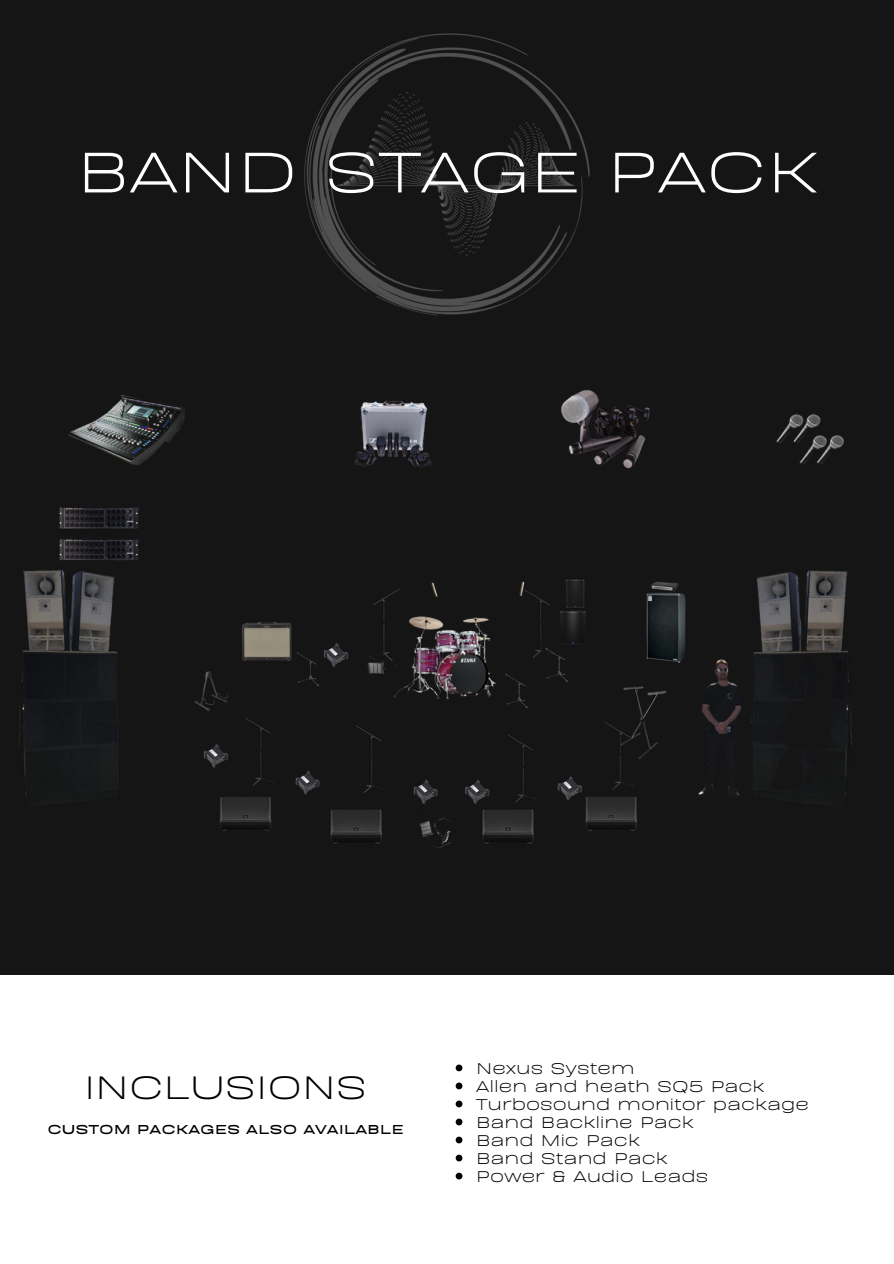
<style>
.page{position:relative;width:894px;height:1264px;background:#fff}
.page>*{position:absolute;margin:0;border:0;box-sizing:border-box;transform-origin:0 0}
.t1{font:66px "BD Sans";color:#fff}
.t2{font:37.5px "BD Sans";color:#000}
.t3{font:18px "BD Sans";color:#000}
.t4{font:900 15px "BD Sans";color:#000}
</style>
<div class="page">
<div style="left:0;top:0;width:893px;height:1263px;background:#151515"></div>
<img style="left:304px;top:33px;width:286px;height:283px">
<img style="left:19px;top:390px;width:833px;height:458px">
<div style="left:0;top:975px;width:893px;height:288px;background:#fff"></div>
<svg style="left:455px;top:1064px;width:7px;height:7px"></svg>
<svg style="left:455px;top:1082px;width:7px;height:7px"></svg>
<svg style="left:455px;top:1100px;width:7px;height:7px"></svg>
<svg style="left:455px;top:1118px;width:7px;height:7px"></svg>
<svg style="left:455px;top:1136px;width:7px;height:7px"></svg>
<svg style="left:455px;top:1154px;width:7px;height:7px"></svg>
<svg style="left:455px;top:1172px;width:7px;height:7px"></svg>
<p class="t1" style="left:77px;top:124px;width:742px">BAND STAGE PACK</p>
<p class="t2" style="left:84px;top:1060px;width:284px">INCLUSIONS</p>
<p class="t4" style="left:47px;top:1117px;width:357px">CUSTOM PACKAGES ALSO AVAILABLE</p>
<p class="t3" style="left:476px;top:1054px;width:160px">Nexus System</p>
<p class="t3" style="left:476px;top:1072px;width:290px">Allen and heath SQ5 Pack</p>
<p class="t3" style="left:476px;top:1090px;width:334px">Turbosound monitor package</p>
<p class="t3" style="left:476px;top:1108px;width:219px">Band Backline Pack</p>
<p class="t3" style="left:476px;top:1126px;width:165px">Band Mic Pack</p>
<p class="t3" style="left:476px;top:1144px;width:193px">Band Stand Pack</p>
<p class="t3" style="left:476px;top:1162px;width:233px">Power &amp; Audio Leads</p>
</div>
